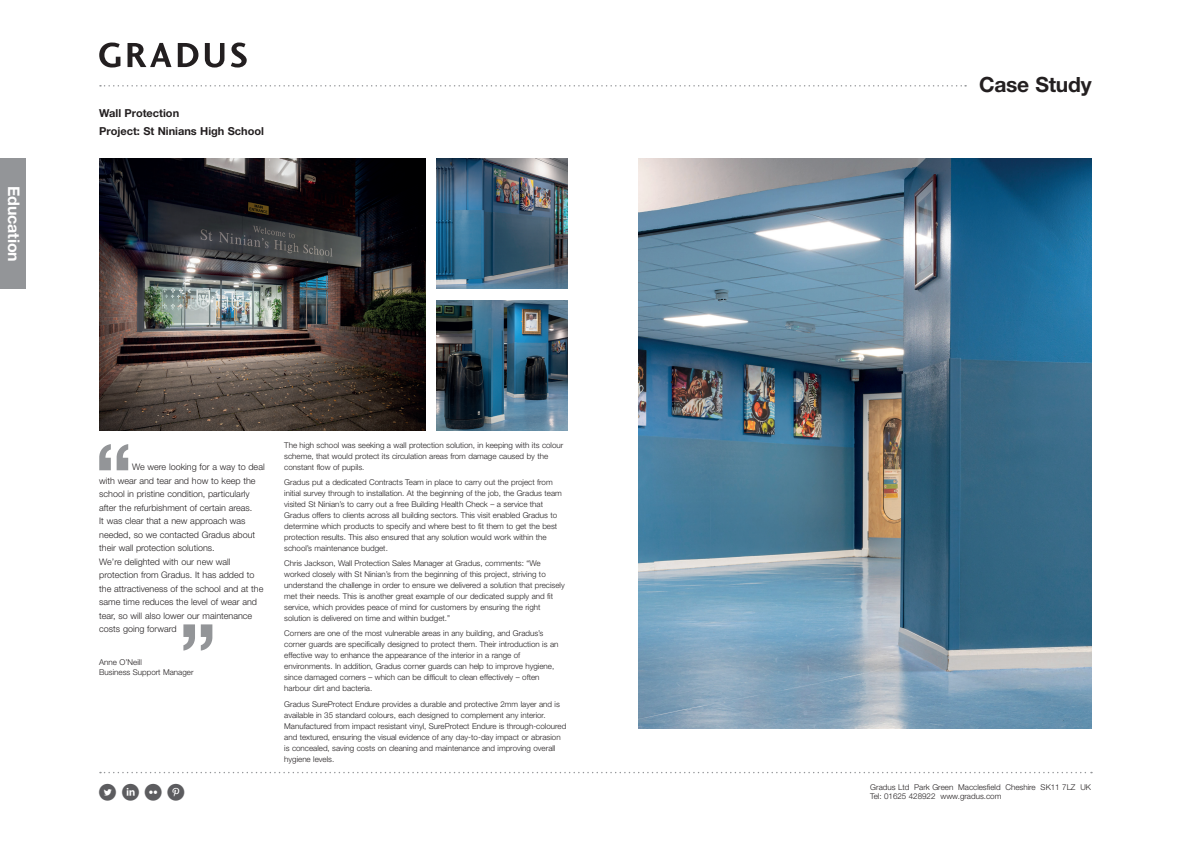
<style>
.page{position:relative;width:1191px;height:842px;background:#fff}
.page>*{position:absolute;margin:0;border:0;box-sizing:border-box;transform-origin:0 0}
.t1{font:700 21px "Helvetica Neue LT";letter-spacing:-.01em;color:#231f20}
.t2{font:700 16px "Helvetica Neue LT";letter-spacing:-.01em;color:#fff}
.t3{font:700 11px/17.5px "Helvetica Neue LT";color:#231f20}
.t4{font:300 9px/13.5px "Helvetica Neue LT";color:#231f20}
.t5{font:300 8px/11px "Helvetica Neue LT";color:#231f20}
</style>
<div class="page">
<svg style="left:99px;top:444px;width:29px;height:26px"></svg>
<svg style="left:99px;top:43px;width:21px;height:25px"></svg>
<svg style="left:127px;top:43px;width:44px;height:24px"></svg>
<svg style="left:178px;top:43px;width:20px;height:24px"></svg>
<svg style="left:205px;top:43px;width:19px;height:25px"></svg>
<svg style="left:231px;top:43px;width:16px;height:25px"></svg>
<svg style="left:100px;top:85px;width:866px;height:2px"></svg>
<img style="left:638px;top:158px;width:453px;height:570px">
<img style="left:99px;top:158px;width:326px;height:272px">
<img style="left:437px;top:300px;width:130px;height:130px">
<img style="left:437px;top:158px;width:130px;height:131px">
<svg style="left:100px;top:772px;width:992px;height:1px"></svg>
<div style="left:0;top:158px;width:26px;height:131px;background:#939598"></div>
<svg style="left:183px;top:624px;width:30px;height:27px"></svg>
<h2 class="t2" style="left:24px;top:186px;width:77px;rotate:90deg">Education</h2>
<h3 class="t3" style="left:99px;top:104px;width:166px">Wall Protection<br>Project: St Ninians High School</h3>
<p class="t4" style="left:99px;top:460px;width:167px;text-indent:33px">We were looking for a way to deal with wear and tear and how to keep the school in pristine condition, particularly after the refurbishment of certain areas.<br>It was clear that a new approach was needed, so we contacted Gradus about their wall protection solutions.<br>We’re delighted with our new wall protection from Gradus. It has added to the attractiveness of the school and at the same time reduces the level of wear and tear, so will also lower our maintenance costs going forward</p>
<p class="t5" style="left:99px;top:658px;width:96px;line-height:9.6px">Anne O’Neill<br>Business Support Manager</p>
<p class="t5" style="left:284px;top:439px;width:280px">The high school was seeking a wall protection solution, in keeping with its colour scheme, that would protect its circulation areas from damage caused by the constant flow of pupils.</p>
<p class="t5" style="left:284px;top:476px;width:279px">Gradus put a dedicated Contracts Team in place to carry out the project from initial survey through to installation. At the beginning of the job, the Gradus team visited St Ninian’s to carry out a free Building Health Check – a service that Gradus offers to clients across all building sectors. This visit enabled Gradus to determine which products to specify and where best to fit them to get the best protection results. This also ensured that any solution would work within the school’s maintenance budget.</p>
<p class="t5" style="left:284px;top:558px;width:282px">Chris Jackson, Wall Protection Sales Manager at Gradus, comments: “We worked closely with St Ninian’s from the beginning of this project, striving to understand the challenge in order to ensure we delivered a solution that precisely met their needs. This is another great example of our dedicated supply and fit service, which provides peace of mind for customers by ensuring the right solution is delivered on time and within budget.”</p>
<p class="t5" style="left:284px;top:628px;width:276px">Corners are one of the most vulnerable areas in any building, and Gradus’s corner guards are specifically designed to protect them. Their introduction is an effective way to enhance the appearance of the interior in a range of environments. In addition, Gradus corner guards can help to improve hygiene, since damaged corners – which can be difficult to clean effectively – often harbour dirt and bacteria.</p>
<p class="t5" style="left:284px;top:698px;width:283px">Gradus SureProtect Endure provides a durable and protective 2mm layer and is available in 35 standard colours, each designed to complement any interior.<br>Manufactured from impact resistant vinyl, SureProtect Endure is through-coloured and textured, ensuring the visual evidence of any day-to-day impact or abrasion is concealed, saving costs on cleaning and maintenance and improving overall hygiene levels.</p>
<h1 class="t1" style="left:979px;top:71px;width:114px">Case Study</h1>
<p class="t5" style="left:870px;top:782px;width:222px;line-height:9.6px">Gradus Ltd Park Green Macclesfield Cheshire SK11 7LZ UK<br>Tel: 01625 428922 www.gradus.com</p>
</div>
